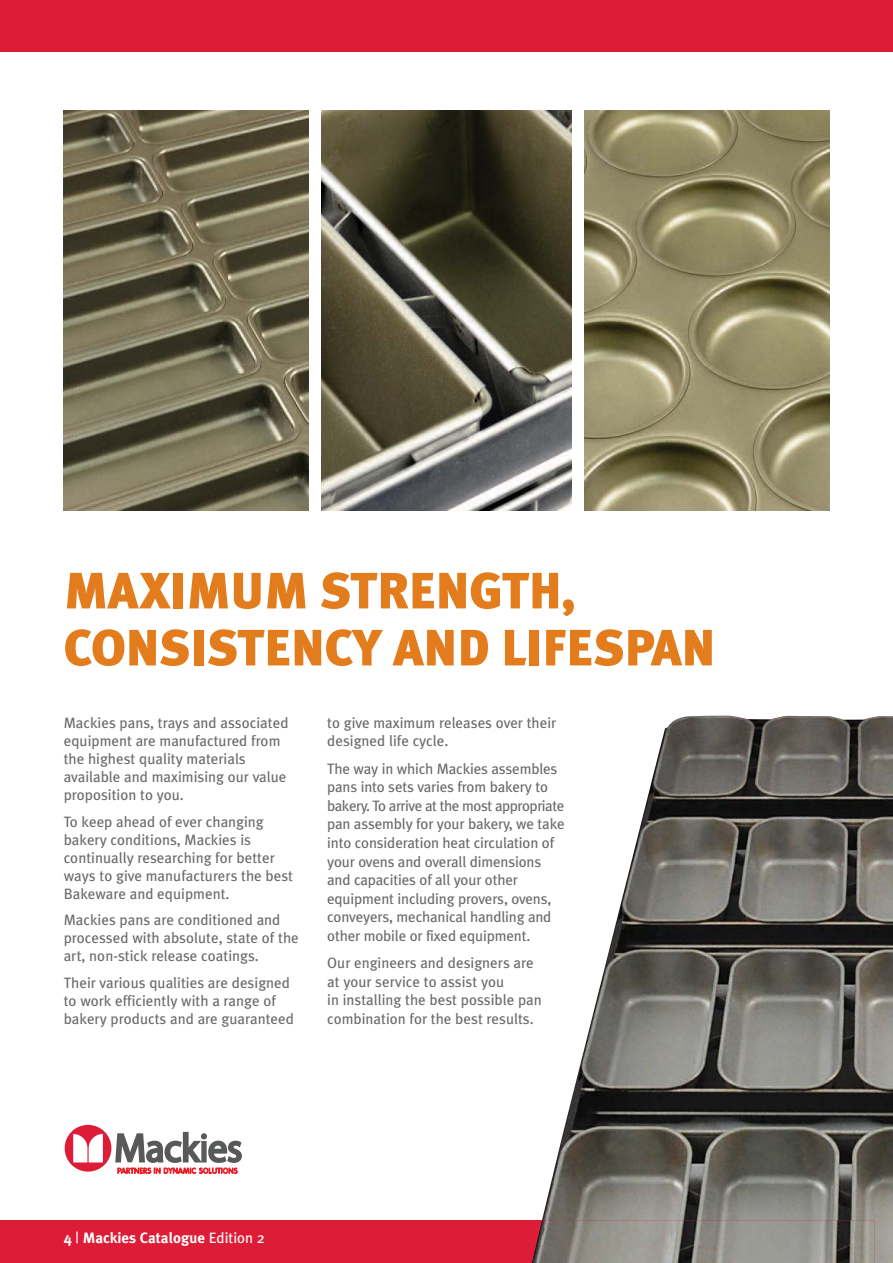
<style>
.page{position:relative;width:893px;height:1263px;background:#fff}
.page>*{position:absolute;margin:0;border:0;box-sizing:border-box;transform-origin:0 0}
.t1{font:900 51px/57px "Meta Plus";letter-spacing:-.01em;color:#e37c1c}
.t2{font:15px/18px "Meta Plus";color:#696a6c}
.t3{font:700 15px "Meta Plus";color:#fff}
.s1{font-weight:400}
</style>
<div class="page">
<div style="left:0;top:1220px;width:875px;height:43px;background:#dd1d37"></div>
<img style="left:542px;top:716px;width:351px;height:547px">
<img style="left:531px;top:1220px;width:344px;height:43px">
<div style="left:65px;top:1125px;width:46px;height:47px;background:#dd1d37;border-radius:50%"></div>
<svg style="left:73px;top:1134px;width:30px;height:28px"></svg>
<svg style="left:115px;top:1132px;width:127px;height:42px"></svg>
<div style="left:0;top:0;width:893px;height:51px;background:#dd1d37"></div>
<img style="left:64px;top:111px;width:244px;height:399px">
<img style="left:321px;top:111px;width:250px;height:399px">
<img style="left:585px;top:111px;width:244px;height:399px">
<h1 class="t1" style="left:64px;top:568px;width:653px">MAXIMUM STRENGTH,<br>CONSISTENCY AND LIFESPAN</h1>
<p class="t2" style="left:64px;top:715px;width:226px">Mackies pans, trays and associated equipment are manufactured from the highest quality materials available and maximising our value proposition to you.</p>
<p class="t2" style="left:64px;top:814px;width:231px">To keep ahead of ever changing bakery conditions, Mackies is continually researching for better ways to give manufacturers the best<br>Bakeware and equipment.</p>
<p class="t2" style="left:64px;top:912px;width:237px">Mackies pans are conditioned and processed with absolute, state of the art, non-stick release coatings.</p>
<p class="t2" style="left:64px;top:975px;width:232px">Their various qualities are designed to work efficiently with a range of bakery products and are guaranteed</p>
<p class="t2" style="left:327px;top:715px;width:231px">to give maximum releases over their designed life cycle.</p>
<p class="t2" style="left:327px;top:760px;width:239px;line-height:18.6px">The way in which Mackies assembles pans into sets varies from bakery to bakery. To arrive at the most appropriate pan assembly for your bakery, we take into consideration heat circulation of your ovens and overall dimensions and capacities of all your other equipment including provers, ovens, conveyers, mechanical handling and other mobile or fixed equipment.</p>
<p class="t2" style="left:327px;top:954px;width:216px;line-height:18.6px">Our engineers and designers are at your service to assist you<br>in installing the best possible pan combination for the best results.</p>
<p class="t3" style="left:64px;top:1231px;width:203px">4 <span class="s1">|</span> Mackies Catalogue <span class="s1">Edition 2</span></p>
</div>
